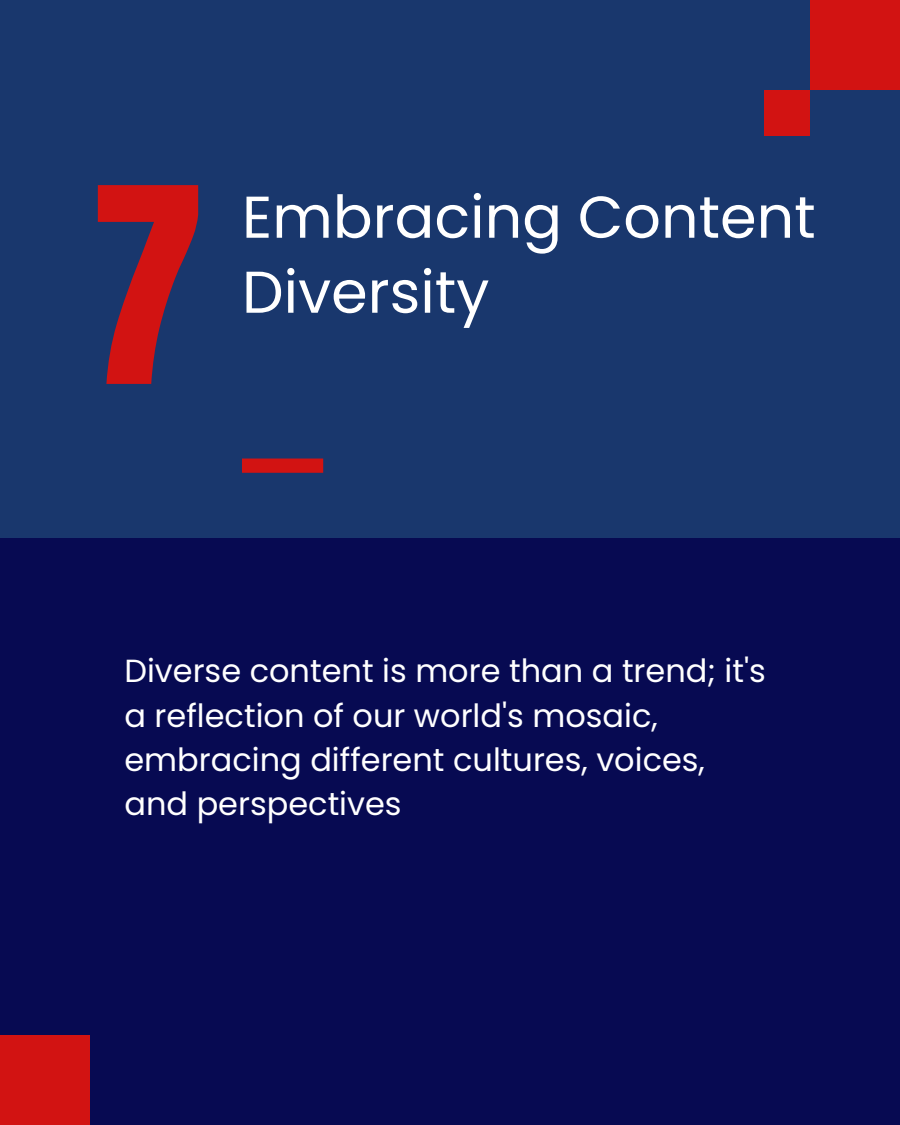
<style>
.page{position:relative;width:900px;height:1125px;background:#070a52}
.page>*{position:absolute;margin:0;border:0;box-sizing:border-box;transform-origin:0 0}
.t1{font:231.2px "Anton";color:#d21312}
.t2{font:58.9px/75px "Poppins";color:#fff}
.t3{font:32px/44.2px "Poppins";color:#fff}
</style>
<div class="page">
<div style="left:0;top:0;width:900px;height:537px;background:#19376d"></div>
<div style="left:0;top:1035px;width:90px;height:90px;background:#d21312"></div>
<div style="left:810px;top:0;width:90px;height:90px;background:#d21312"></div>
<div style="left:764px;top:90px;width:46px;height:46px;background:#d21312"></div>
<div style="left:242px;top:459px;width:81px;height:14px;background:#d21312"></div>
<p class="t1" style="left:90px;top:121px;width:116px">7</p>
<p class="t2" style="left:242px;top:180px;width:575px">Embracing Content<br>Diversity</p>
<p class="t3" style="left:124px;top:649px;width:643px">Diverse content is more than a trend; it's a reflection of our world's mosaic, embracing different cultures, voices, and perspectives</p>
</div>
